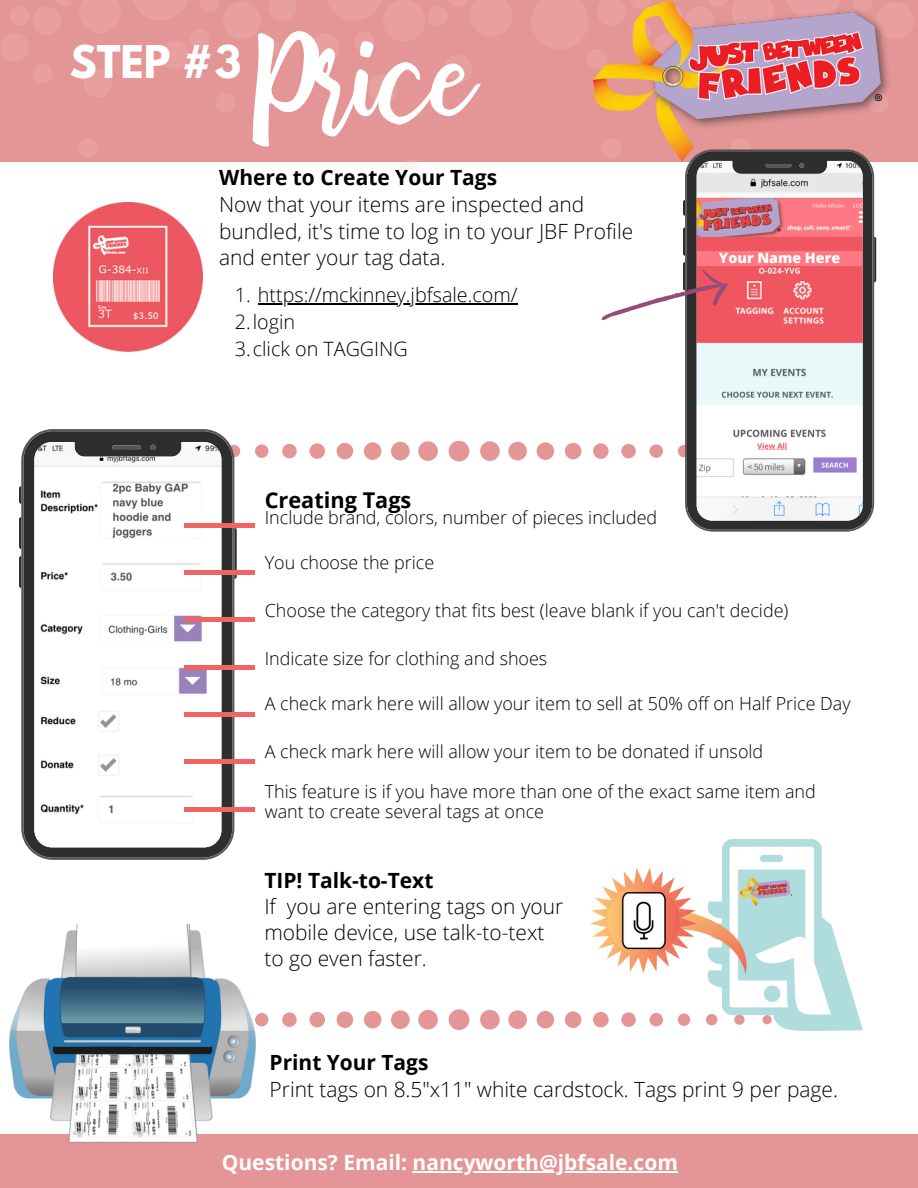
<style>
.page{position:relative;width:918px;height:1188px;background:#fff}
.page>*{position:absolute;margin:0;border:0;box-sizing:border-box;transform-origin:0 0}
.t1{font:116.55px "bhatoshine";color:#fff}
.t2{font:700 40.05px "League Spartan";color:#fff}
.t3{font:700 21.75px "Open Sans";color:#000}
.t4{font:300 21px/26.7px "Open Sans";color:#000}
.t5{font:700 21px "Open Sans";color:#fff}
.t6{font:300 19.8px "Open Sans";color:#000}
.t7{font:300 18px/20.1px "Open Sans";color:#000}
.t8{font:800 14.25px "Open Sans";color:#fff}
.s1{font-weight:700}
</style>
<div class="page">
<img style="left:54px;top:203px;width:148px;height:148px">
<svg style="left:256px;top:1009px;width:326px;height:21px"></svg>
<svg style="left:234px;top:441px;width:451px;height:20px"></svg>
<svg style="left:19px;top:486px;width:2px;height:18px"></svg>
<svg style="left:19px;top:517px;width:2px;height:32px"></svg>
<svg style="left:19px;top:556px;width:2px;height:32px"></svg>
<svg style="left:234px;top:528px;width:3px;height:51px"></svg>
<svg style="left:21px;top:429px;width:213px;height:431px"></svg>
<div style="left:0;top:0;width:918px;height:162px;background:#e39695"></div>
<div style="left:876px;top:2px;width:38px;height:38px;background:#e79f9f;border-radius:50%"></div>
<div style="left:160px;top:40px;width:29px;height:29px;background:#e79f9f;border-radius:50%"></div>
<div style="left:216px;top:93px;width:20px;height:20px;background:#e79f9f;border-radius:50%"></div>
<div style="left:78px;top:138px;width:20px;height:20px;background:#e79f9f;border-radius:50%"></div>
<div style="left:258px;top:38px;width:20px;height:20px;background:#e79f9f;border-radius:50%"></div>
<div style="left:189px;top:30px;width:20px;height:20px;background:#e79f9f;border-radius:50%"></div>
<div style="left:223px;top:2px;width:38px;height:38px;background:#e79f9f;border-radius:50%"></div>
<div style="left:383px;top:0;width:42px;height:42px;background:#e79f9f;border-radius:50%"></div>
<svg style="left:400px;top:162px;width:19px;height:8px"></svg>
<div style="left:587px;top:49px;width:20px;height:20px;background:#e79f9f;border-radius:50%"></div>
<div style="left:428px;top:6px;width:20px;height:20px;background:#e79f9f;border-radius:50%"></div>
<div style="left:354px;top:32px;width:20px;height:20px;background:#e79f9f;border-radius:50%"></div>
<svg style="left:683px;top:200px;width:2px;height:16px"></svg>
<svg style="left:683px;top:227px;width:2px;height:29px"></svg>
<svg style="left:874px;top:237px;width:2px;height:45px"></svg>
<svg style="left:685px;top:161px;width:189px;height:371px"></svg>
<div style="left:697px;top:252px;width:165px;height:14px;background:#ff7984"></div>
<hr style="left:258px;top:303px;width:260px;height:1px;background:#000">
<svg style="left:601px;top:262px;width:132px;height:62px"></svg>
<img style="left:591px;top:839px;width:271px;height:192px">
<div style="left:0;top:1134px;width:918px;height:54px;background:#e39695"></div>
<img style="left:10px;top:925px;width:246px;height:218px">
<div style="left:184px;top:523px;width:70px;height:5px;background:#f16464"></div>
<div style="left:184px;top:570px;width:70px;height:5px;background:#f16464"></div>
<hr style="left:184px;top:618px;width:70px;height:4px;background:#f16464">
<hr style="left:184px;top:665px;width:70px;height:4px;background:#f16464">
<div style="left:184px;top:712px;width:70px;height:5px;background:#f16464"></div>
<hr style="left:184px;top:760px;width:70px;height:4px;background:#f16464">
<hr style="left:184px;top:807px;width:70px;height:4px;background:#f16464">
<img style="left:594px;top:2px;width:295px;height:159px">
<hr style="left:413px;top:1171px;width:265px;height:1px;background:#fff">
<h5 class="t2" style="left:70px;top:42px;width:173px">STEP #3</h5>
<h5 class="t1" style="left:256px;top:-8px;width:218px">Price</h5>
<p class="t4" style="left:219px;top:164px;width:416px"><span class="s1">Where to Create Your Tags<br></span>Now that your items are inspected and bundled, it's time to log in to your JBF Profile and enter your tag data.</p>
<p class="t6" style="left:235px;top:281px;width:284px">1. https://mckinney.jbfsale.com/</p>
<h5 class="t6" style="left:235px;top:308px;width:62px">2.login</h5>
<p class="t6" style="left:235px;top:335px;width:175px">3.click on TAGGING</p>
<p class="t8" style="left:719px;top:248px;width:123px">Your Name Here</p>
<p class="t3" style="left:265px;top:485px;width:148px">Creating Tags</p>
<p class="t7" style="left:265px;top:507px;width:394px">Include brand, colors, number of pieces included</p>
<h1 class="t7" style="left:265px;top:552px;width:171px">You choose the price</h1>
<h2 class="t7" style="left:265px;top:600px;width:525px">Choose the category that fits best (leave blank if you can't decide)</h2>
<p class="t7" style="left:265px;top:648px;width:284px">Indicate size for clothing and shoes</p>
<p class="t7" style="left:265px;top:693px;width:587px">A check mark here will allow your item to sell at 50% off on Half Price Day</p>
<h4 class="t7" style="left:265px;top:741px;width:500px">A check mark here will allow your item to be donated if unsold</h4>
<p class="t7" style="left:265px;top:781px;width:553px">This feature is if you have more than one of the exact same item and want to create several tags at once</p>
<h5 class="t4" style="left:264px;top:867px;width:301px;line-height:25.8px"><span class="s1">TIP! Talk-to-Text<br></span>If you are entering tags on your mobile device, use talk-to-text to go even faster.</h5>
<h5 class="t4" style="left:270px;top:1049px;width:570px"><span class="s1">Print Your Tags<br></span>Print tags on 8.5"x11" white cardstock. Tags print 9 per page.</h5>
<p class="t5" style="left:222px;top:1147px;width:458px">Questions? Email: nancyworth@jbfsale.com</p>
</div>
